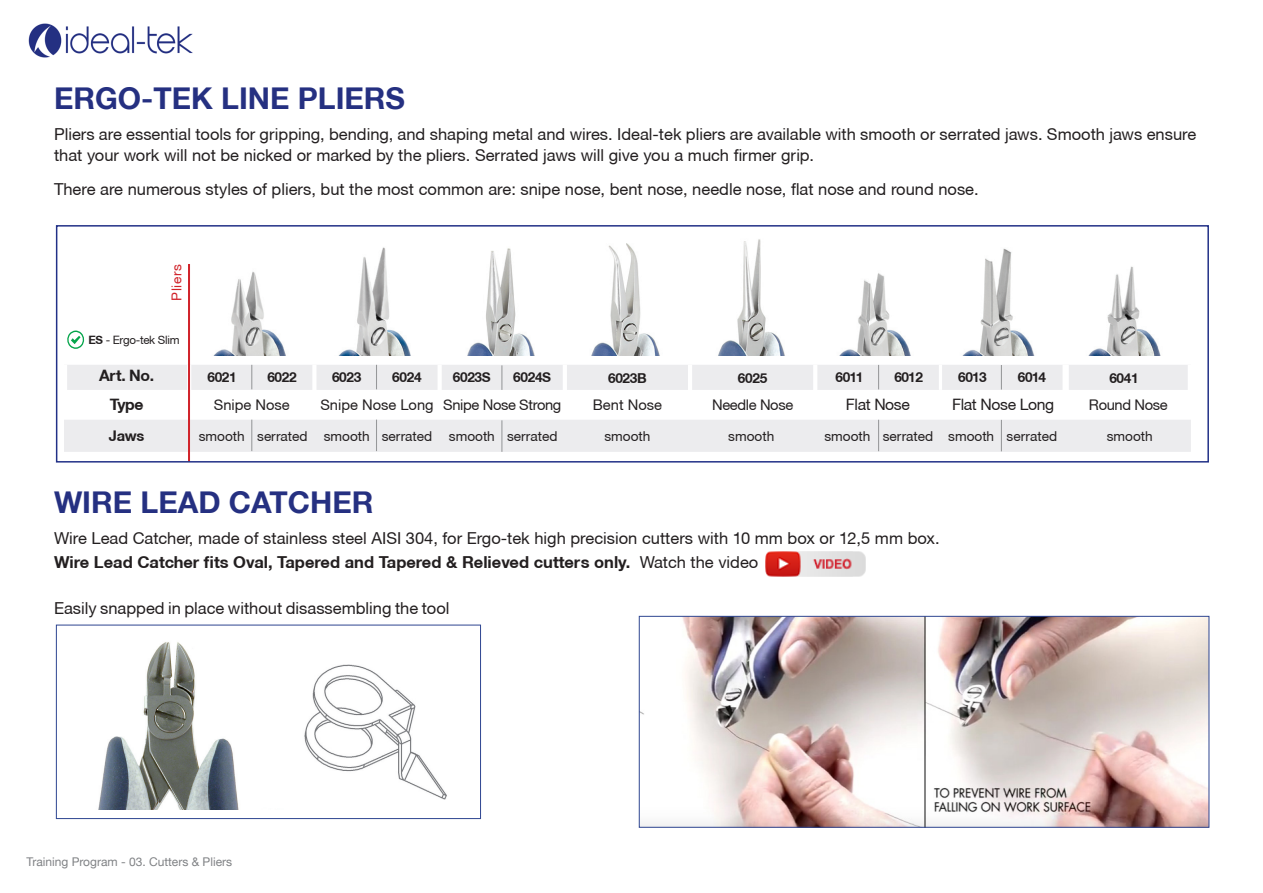
<style>
.page{position:relative;width:1263px;height:893px;background:#fff}
.page>*{position:absolute;margin:0;border:0;box-sizing:border-box;transform-origin:0 0}
.t1{font:700 30px "Helvetica Neue LT";color:#253081}
.t2{font:16.5px/24px "Helvetica Neue CE";color:#231f20}
.t3{font:15.75px "Helvetica Neue CE";letter-spacing:-.025em;color:#231f20}
.t4{font:700 15.75px "Helvetica Neue CE";letter-spacing:-.025em;color:#231f20}
.t5{font:14.7px "Helvetica Neue CE";letter-spacing:-.025em;color:#231f20}
.t6{font:14.7px "Helvetica Neue CE";color:#231f20}
.t7{font:700 14.7px "Helvetica Neue CE";color:#231f20}
.t8{font:13.65px "Helvetica Neue CE";color:#231f20}
.t9{font:700 13.65px "Helvetica Neue CE";letter-spacing:-.025em;color:#231f20}
.t10{font:13.65px "Helvetica Neue CE";letter-spacing:.05em;color:#d1232a}
.t11{font:12px "Helvetica Neue LT";color:#808285}
.t12{font:11.55px "Helvetica Neue CE";letter-spacing:-.025em;color:#231f20}
.s1{font-weight:700}
</style>
<div class="page">
<img style="left:28px;top:23px;width:165px;height:35px">
<div style="left:56px;top:625px;width:425px;height:194px;background:#fff;border:1px solid #324993"></div>
<img style="left:98px;top:642px;width:141px;height:167px">
<img style="left:304px;top:664px;width:143px;height:136px">
<img style="left:641px;top:618px;width:566px;height:208px">
<div style="left:639px;top:616px;width:570px;height:212px;border:1px solid #324993"></div>
<img style="left:765px;top:551px;width:101px;height:26px">
<div style="left:64px;top:420px;width:1127px;height:32px;background:#ececee"></div>
<img style="left:213px;top:272px;width:73px;height:84px">
<img style="left:338px;top:247px;width:73px;height:109px">
<img style="left:591px;top:243px;width:69px;height:113px">
<img style="left:718px;top:239px;width:67px;height:117px">
<img style="left:839px;top:273px;width:72px;height:83px">
<img style="left:962px;top:248px;width:73px;height:108px">
<img style="left:1088px;top:266px;width:73px;height:90px">
<hr style="left:188px;top:264px;width:2px;height:198px;background:#d1232a">
<img style="left:467px;top:248px;width:68px;height:108px">
<svg style="left:67px;top:330px;width:18px;height:19px"></svg>
<div style="left:67px;top:365px;width:1121px;height:25px;background:#ececee"></div>
<hr style="left:251px;top:420px;width:1px;height:31px;background:#969799">
<hr style="left:376px;top:420px;width:1px;height:31px;background:#969799">
<hr style="left:501px;top:420px;width:1px;height:32px;background:#969799">
<hr style="left:878px;top:420px;width:1px;height:31px;background:#969799">
<hr style="left:1001px;top:420px;width:1px;height:31px;background:#969799">
<div style="left:56px;top:225px;width:1153px;height:238px;border:2px solid #223187"></div>
<p class="t1" style="left:54px;top:80px;width:353px">ERGO-TEK LINE PLIERS</p>
<p class="t2" style="left:54px;top:124px;width:1144px;line-height:21px">Pliers are essential tools for gripping, bending, and shaping metal and wires. Ideal-tek pliers are available with smooth or serrated jaws. Smooth jaws ensure that your work will not be nicked or marked by the pliers. Serrated jaws will give you a much firmer grip.</p>
<p class="t2" style="left:54px;top:177px;width:926px">There are numerous styles of pliers, but the most common are: snipe nose, bent nose, needle nose, flat nose and round nose.</p>
<p class="t10" style="left:168px;top:301px;width:38px;rotate:-90deg">Pliers</p>
<p class="t12" style="left:88px;top:333px;width:93px"><span class="s1">ES</span> - Ergo-tek Slim</p>
<p class="t4" style="left:99px;top:365px;width:56px">Art. No.</p>
<p class="t9" style="left:608px;top:370px;width:40px">6023B</p>
<p class="t9" style="left:738px;top:370px;width:31px">6025</p>
<p class="t9" style="left:1109px;top:370px;width:31px">6041</p>
<p class="t4" style="left:110px;top:395px;width:35px">Type</p>
<p class="t6" style="left:214px;top:396px;width:77px">Snipe Nose</p>
<p class="t5" style="left:320px;top:396px;width:242px">Snipe Nose Long Snipe Nose Strong</p>
<p class="t6" style="left:593px;top:396px;width:71px">Bent Nose</p>
<p class="t5" style="left:712px;top:396px;width:83px">Needle Nose</p>
<p class="t3" style="left:846px;top:395px;width:65px">Flat Nose</p>
<p class="t3" style="left:952px;top:395px;width:104px">Flat Nose Long</p>
<p class="t5" style="left:1089px;top:396px;width:80px">Round Nose</p>
<p class="t7" style="left:109px;top:427px;width:37px">Jaws</p>
<p class="t9" style="left:207px;top:369px;width:31px">6021</p>
<p class="t9" style="left:267px;top:369px;width:31px">6022</p>
<p class="t9" style="left:332px;top:369px;width:31px">6023</p>
<p class="t9" style="left:392px;top:369px;width:31px">6024</p>
<p class="t9" style="left:453px;top:369px;width:39px">6023S</p>
<p class="t9" style="left:513px;top:369px;width:39px">6024S</p>
<p class="t9" style="left:835px;top:369px;width:29px">6011</p>
<p class="t9" style="left:894px;top:369px;width:30px">6012</p>
<p class="t9" style="left:958px;top:369px;width:30px">6013</p>
<p class="t9" style="left:1018px;top:369px;width:30px">6014</p>
<p class="t8" style="left:199px;top:428px;width:360px">smooth serrated smooth serrated smooth serrated</p>
<p class="t8" style="left:604px;top:428px;width:48px">smooth</p>
<p class="t8" style="left:728px;top:428px;width:48px">smooth</p>
<p class="t8" style="left:824px;top:428px;width:234px">smooth serrated smooth serrated</p>
<p class="t8" style="left:1107px;top:428px;width:48px">smooth</p>
<p class="t1" style="left:54px;top:484px;width:321px">WIRE LEAD CATCHER</p>
<p class="t2" style="left:54px;top:527px;width:887px">Wire Lead Catcher, made of stainless steel AISI 304, for Ergo-tek high precision cutters with 10 mm box or 12,5 mm box.<br><span class="s1">Wire Lead Catcher fits Oval, Tapered and Tapered &amp; Relieved cutters only.</span> Watch the video</p>
<p class="t2" style="left:54px;top:596px;width:397px">Easily snapped in place without disassembling the tool</p>
<p class="t11" style="left:27px;top:855px;width:207px">Training Program - 03. Cutters &amp; Pliers</p>
</div>
